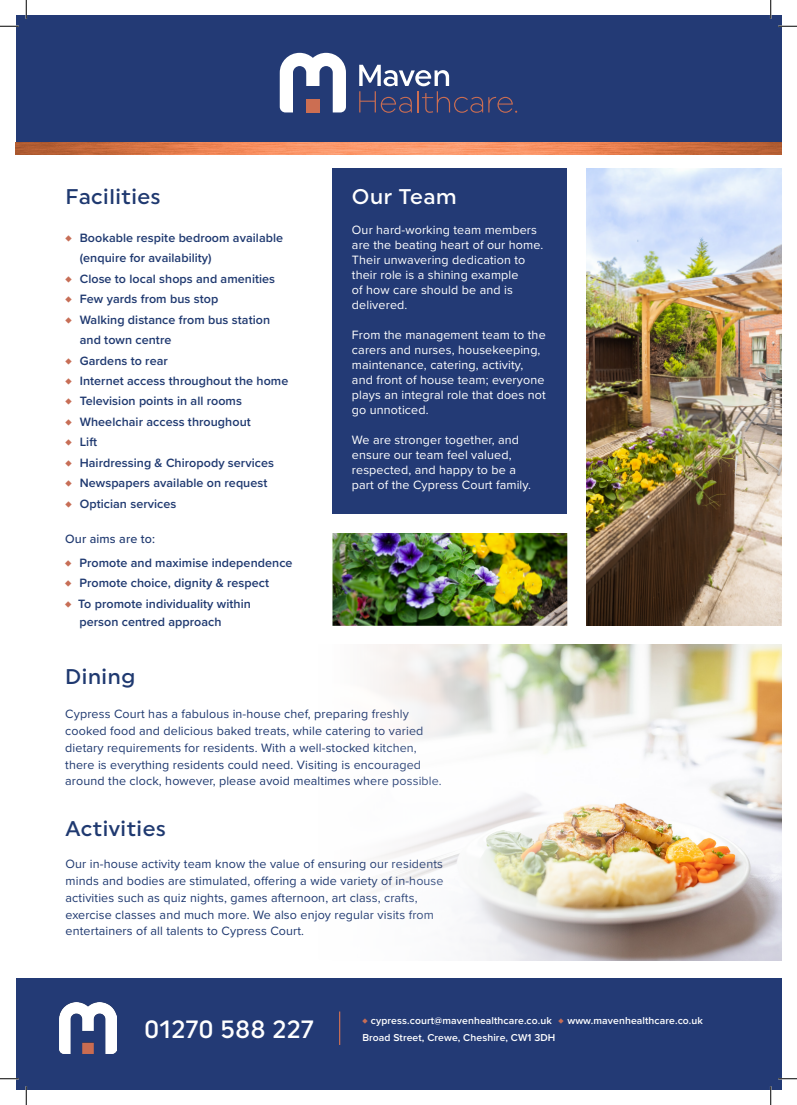
<style>
.page{position:relative;width:797px;height:1105px;background:#fff}
.page>*{position:absolute;margin:0;border:0;box-sizing:border-box;transform-origin:0 0}
.t1{font:500 25px "Uniform";letter-spacing:.005em;color:#fff}
.t2{font:500 21.25px "Uniform";letter-spacing:.025em;color:#1f3970}
.t3{font:500 21.25px "Uniform";letter-spacing:.025em;color:#fff}
.t4{font:12.5px/16.9px "Proxima Nova";letter-spacing:.01em;color:#1f3970}
.t5{font:600 12.5px "Proxima Nova";letter-spacing:.005em;color:#1f3970}
.t6{font:12.5px/15px "Proxima Nova";letter-spacing:.01em;color:#fff}
.t7{font:500 12.5px "Proxima Nova";letter-spacing:.01em;color:#1f3970}
.t8{font:600 10.38px "Proxima Nova";letter-spacing:.01em;color:#fff}
.s1{color:#c76e56}
.s2{font-weight:500;color:#c76e56}
</style>
<div class="page">
<div style="left:332px;top:168px;width:235px;height:345px;background:#233a75"></div>
<img style="left:586px;top:168px;width:195px;height:458px">
<img style="left:332px;top:533px;width:235px;height:93px">
<div style="left:16px;top:978px;width:765px;height:111px;background:#233a75"></div>
<hr style="left:339px;top:1011px;width:1px;height:34px;background:#c76e56">
<img style="left:370px;top:645px;width:411px;height:315px">
<div style="left:16px;top:16px;width:765px;height:127px;background:#233a75"></div>
<svg style="left:359px;top:65px;width:158px;height:48px"></svg>
<svg style="left:280px;top:53px;width:66px;height:59px"></svg>
<div style="left:306px;top:99px;width:13px;height:13px;background:#cc6e52"></div>
<img style="left:16px;top:143px;width:765px;height:12px">
<img style="left:60px;top:1003px;width:57px;height:51px">
<svg style="left:0;top:25px;width:19px;height:2px"></svg>
<svg style="left:778px;top:25px;width:19px;height:2px"></svg>
<svg style="left:0;top:1078px;width:19px;height:1px"></svg>
<svg style="left:778px;top:1078px;width:19px;height:1px"></svg>
<svg style="left:25px;top:0;width:2px;height:19px"></svg>
<svg style="left:25px;top:1086px;width:2px;height:19px"></svg>
<svg style="left:770px;top:0;width:1px;height:19px"></svg>
<svg style="left:770px;top:1086px;width:1px;height:19px"></svg>
<p class="t2" style="left:66px;top:184px;width:97px">Facilities</p>
<p class="t5" style="left:66px;top:229px;width:219px"><span class="s1">♦</span> Bookable respite bedroom available</p>
<p class="t5" style="left:80px;top:249px;width:133px">(enquire for availability)</p>
<p class="t5" style="left:66px;top:269px;width:211px"><span class="s1">♦</span> Close to local shops and amenities</p>
<p class="t5" style="left:66px;top:290px;width:154px"><span class="s1">♦</span> Few yards from bus stop</p>
<p class="t5" style="left:66px;top:310px;width:206px"><span class="s1">♦</span> Walking distance from bus station</p>
<p class="t5" style="left:80px;top:331px;width:93px">and town centre</p>
<p class="t5" style="left:66px;top:351px;width:104px"><span class="s1">♦</span> Gardens to rear</p>
<p class="t5" style="left:66px;top:371px;width:224px"><span class="s1">♦</span> Internet access throughout the home</p>
<p class="t5" style="left:66px;top:392px;width:178px"><span class="s1">♦</span> Television points in all rooms</p>
<p class="t5" style="left:66px;top:412px;width:187px"><span class="s1">♦</span> Wheelchair access throughout</p>
<p class="t5" style="left:66px;top:433px;width:33px"><span class="s1">♦</span> Lift</p>
<p class="t5" style="left:66px;top:453px;width:210px"><span class="s1">♦</span> Hairdressing &amp; Chiropody services</p>
<p class="t5" style="left:66px;top:474px;width:203px"><span class="s1">♦</span> Newspapers available on request</p>
<p class="t5" style="left:66px;top:494px;width:112px"><span class="s1">♦</span> Optician services</p>
<p class="t7" style="left:65px;top:529px;width:91px">Our aims are to:</p>
<p class="t5" style="left:65px;top:553px;width:229px"><span class="s1">♦</span> Promote and maximise independence</p>
<p class="t5" style="left:65px;top:574px;width:205px"><span class="s1">♦</span> Promote choice, dignity &amp; respect</p>
<p class="t5" style="left:65px;top:594px;width:187px"><span class="s1">♦</span> To promote individuality within</p>
<p class="t5" style="left:79px;top:612px;width:144px">person centred approach</p>
<p class="t3" style="left:352px;top:184px;width:106px">Our Team</p>
<p class="t6" style="left:352px;top:222px;width:193px">Our hard-working team members are the beating heart of our home.<br>Their unwavering dedication to their role is a shining example<br>of how care should be and is delivered.</p>
<p class="t6" style="left:352px;top:327px;width:195px">From the management team to the carers and nurses, housekeeping, maintenance, catering, activity, and front of house team; everyone plays an integral role that does not</p>
<p class="t6" style="left:352px;top:402px;width:78px">go unnoticed.</p>
<p class="t6" style="left:352px;top:432px;width:168px">We are stronger together, and ensure our team feel valued, respected, and happy to be a</p>
<p class="t6" style="left:352px;top:477px;width:180px">part of the Cypress Court family.</p>
<p class="t2" style="left:65px;top:664px;width:71px">Dining</p>
<p class="t4" style="left:65px;top:705px;width:378px">Cypress Court has a fabulous in-house chef, preparing freshly cooked food and delicious baked treats, while catering to varied dietary requirements for residents. With a well-stocked kitchen, there is everything residents could need. Visiting is encouraged around the clock, however, please avoid mealtimes where possible.</p>
<p class="t2" style="left:66px;top:816px;width:102px">Activities</p>
<p class="t4" style="left:66px;top:855px;width:379px">Our in-house activity team know the value of ensuring our residents minds and bodies are stimulated, offering a wide variety of in-house activities such as quiz nights, games afternoon, art class, crafts, exercise classes and much more. We also enjoy regular visits from entertainers of all talents to Cypress Court.</p>
<p class="t1" style="left:144px;top:1014px;width:171px">01270 588 227</p>
<p class="t8" style="left:362px;top:1013px;width:342px"><span class="s2">♦</span> cypress.court@mavenhealthcare.co.uk <span class="s2">♦</span> www.mavenhealthcare.co.uk</p>
<p class="t8" style="left:362px;top:1029px;width:194px">Broad Street, Crewe, Cheshire, CW1 3DH</p>
</div>
